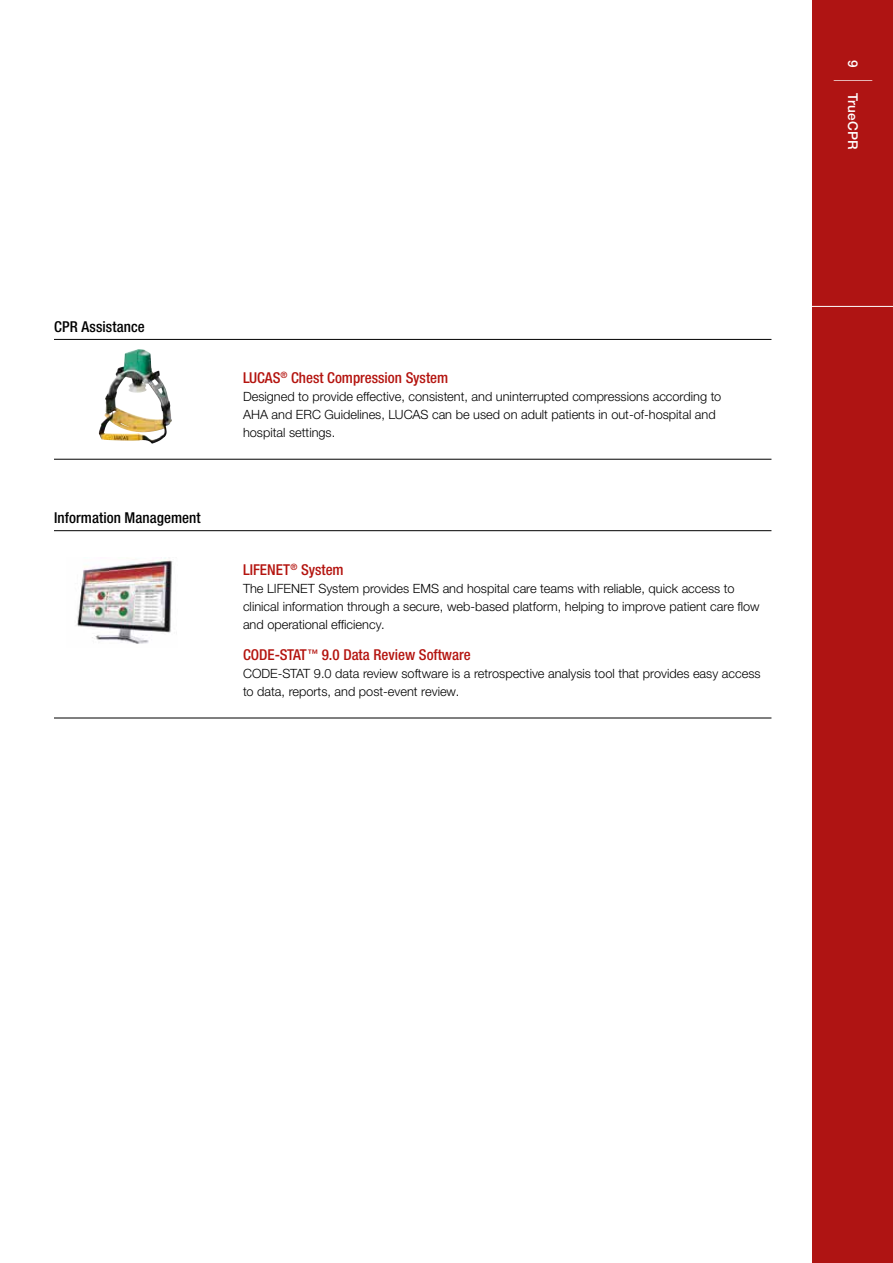
<style>
.page{position:relative;width:893px;height:1263px;background:#fff}
.page>*{position:absolute;margin:0;border:0;box-sizing:border-box;transform-origin:0 0}
.t1{font:300 38.4px "Helvetica Neue LTW1 G";color:#fff;scale:.33 1}
.t2{font:500 condensed 15px "Helvetica Neue LTW1 G";color:#b4140f}
.t3{font:500 condensed 15px "Helvetica Neue LTW1 G";letter-spacing:.005em;color:#000}
.t4{font:500 13.5px "Helvetica Neue LTW1 G";letter-spacing:.01em;color:#fff}
.t5{font:300 12.75px/18px "Helvetica Neue LTW1 G";color:#000}
</style>
<div class="page">
<div style="left:812px;top:0;width:81px;height:1263px;background:#af1413"></div>
<hr style="left:806px;top:306px;width:87px;height:1px;background:#fff">
<hr style="left:54px;top:339px;width:717px;height:1px;background:#000">
<hr style="left:54px;top:459px;width:717px;height:1px;background:#000">
<hr style="left:54px;top:530px;width:717px;height:1px;background:#000">
<hr style="left:54px;top:718px;width:717px;height:1px;background:#000">
<img style="left:99px;top:349px;width:73px;height:95px">
<img style="left:77px;top:558px;width:96px;height:86px">
<p class="t3" style="left:54px;top:317px;width:92px">CPR Assistance</p>
<p class="t3" style="left:54px;top:509px;width:148px">Information Management</p>
<p class="t2" style="left:243px;top:369px;width:207px">LUCAS<sup>®</sup> Chest Compression System</p>
<p class="t5" style="left:243px;top:388px;width:480px">Designed to provide effective, consistent, and uninterrupted compressions according to<br>AHA and ERC Guidelines, LUCAS can be used on adult patients in out-of-hospital and hospital settings.</p>
<p class="t2" style="left:243px;top:560px;width:102px">LIFENET<sup>®</sup> System</p>
<p class="t5" style="left:243px;top:579px;width:518px">The LIFENET System provides EMS and hospital care teams with reliable, quick access to clinical information through a secure, web-based platform, helping to improve patient care flow and operational efficiency.</p>
<p class="t2" style="left:243px;top:646px;width:229px">CODE-STAT<sup>™</sup> 9.0 Data Review Software</p>
<p class="t5" style="left:243px;top:665px;width:519px">CODE-STAT 9.0 data review software is a retrospective analysis tool that provides easy access to data, reports, and post-event review.</p>
<p class="t4" style="left:861px;top:60px;width:9px;rotate:90deg">9</p>
<h1 class="t1" style="left:879px;top:79px;width:10px;rotate:90deg">|</h1>
<p class="t4" style="left:861px;top:93px;width:58px;rotate:90deg">TrueCPR</p>
</div>
